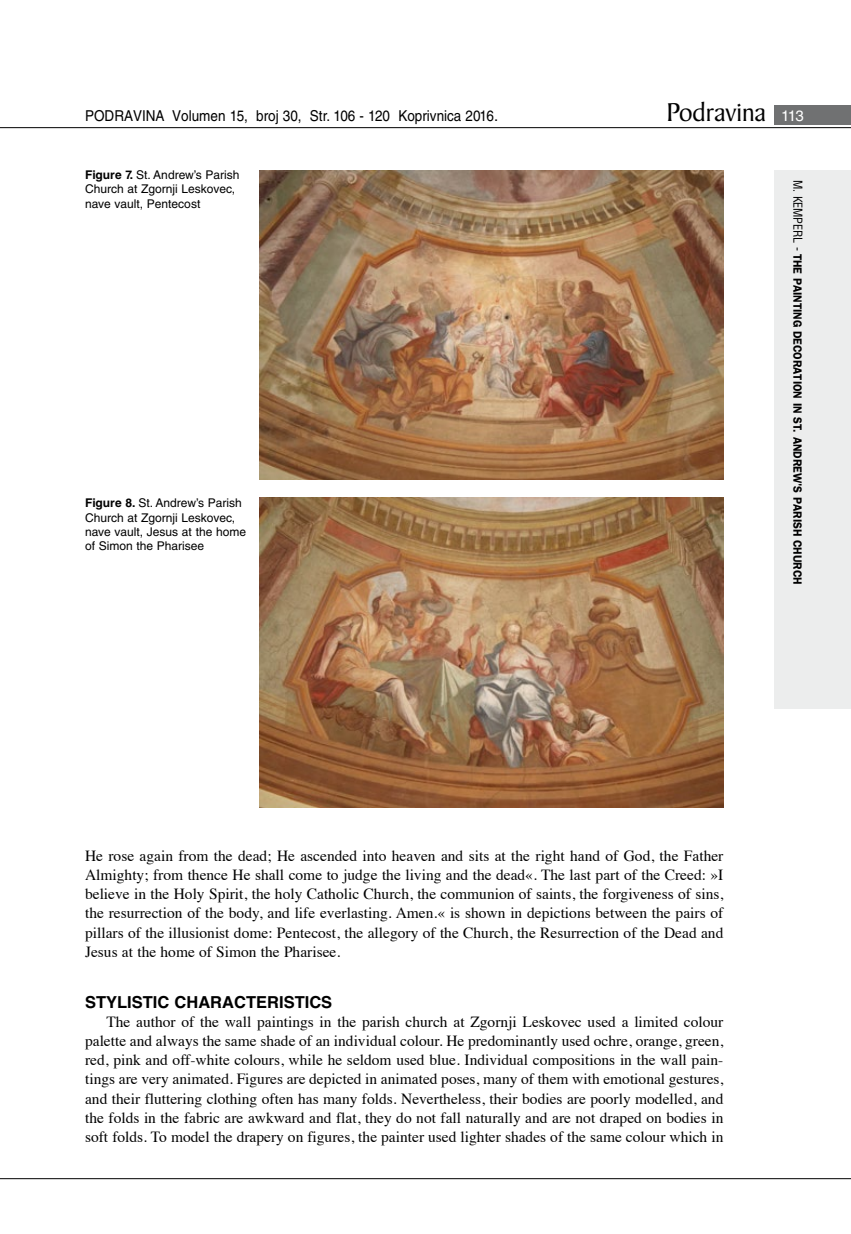
<style>
.page{position:relative;width:851px;height:1234px;background:#fff}
.page>*{position:absolute;margin:0;border:0;box-sizing:border-box;transform-origin:0 0}
.t1{font:27.6px "Baker Signet BT";color:#000}
.t2{font:700 16.5px "Helvetica LT Skin 29";color:#000}
.t3{font:15.45px/19.2px "Times";color:#000;text-align:justify}
.t4{font:15px "Helvetica LT Skin 29";color:#000;scale:.9 1}
.t5{font:12px/14.4px "Helvetica LT Skin 29";color:#000}
.t6{font:600 12px "ITC Franklin Gothic Skin 29";letter-spacing:-.005em;color:#000;scale:.95 1}
.s1{font-family:"Helvetica LT Skin 29";font-size:15px;color:#fff}
.s2{font-weight:700}
.s3{font-family:"Helvetica LT Skin 29";font-weight:400;font-stretch:condensed}
</style>
<div class="page">
<div style="left:774px;top:170px;width:76px;height:538px;background:#eceded"></div>
<div style="left:774px;top:105px;width:76px;height:19px;background:#707172"></div>
<hr style="left:0;top:127px;width:850px;height:1px;background:#000">
<hr style="left:0;top:1177px;width:850px;height:1px;background:#000">
<img style="left:259px;top:170px;width:464px;height:309px">
<img style="left:259px;top:497px;width:464px;height:309px">
<p class="t4" style="left:85px;top:107px;width:460px">PODRAVINA Volumen 15, broj 30, Str. 106 - 120 Koprivnica 2016.</p>
<h1 class="t1" style="left:666px;top:95px;width:139px">Podravina <span class="s1">113</span></h1>
<p class="t5" style="left:85px;top:167px;width:156px"><span class="s2">Figure 7.</span> St. Andrew’s Parish<br>Church at Zgornji Leskovec, nave vault, Pentecost</p>
<p class="t5" style="left:85px;top:495px;width:162px"><span class="s2">Figure 8.</span> St. Andrew’s Parish<br>Church at Zgornji Leskovec, nave vault, Jesus at the home of Simon the Pharisee</p>
<p class="t6" style="left:804px;top:180px;width:427px;rotate:90deg"><span class="s3">M. KEMPERL -</span> THE PAINTING DECORATION IN ST. ANDREW'S PARISH CHURCH</p>
<p class="t3" style="left:85px;top:844px;width:639px">He rose again from the dead; He ascended into heaven and sits at the right hand of God, the Father Almighty; from thence He shall come to judge the living and the dead«. The last part of the Creed: »I believe in the Holy Spirit, the holy Catholic Church, the communion of saints, the forgiveness of sins, the resurrection of the body, and life everlasting. Amen.« is shown in depictions between the pairs of pillars of the illusionist dome: Pentecost, the allegory of the Church, the Resurrection of the Dead and Jesus at the home of Simon the Pharisee.</p>
<p class="t2" style="left:85px;top:991px;width:249px">STYLISTIC CHARACTERISTICS</p>
<p class="t3" style="left:85px;top:1010px;width:639px;text-indent:21px">The author of the wall paintings in the parish church at Zgornji Leskovec used a limited colour palette and always the same shade of an individual colour. He predominantly used ochre, orange, green, red, pink and off-white colours, while he seldom used blue. Individual compositions in the wall pain&shy;tings are very animated. Figures are depicted in animated poses, many of them with emotional gestures, and their fluttering clothing often has many folds. Nevertheless, their bodies are poorly modelled, and the folds in the fabric are awkward and flat, they do not fall naturally and are not draped on bodies in soft folds. To model the drapery on figures, the painter used lighter shades of the same colour which in</p>
</div>
